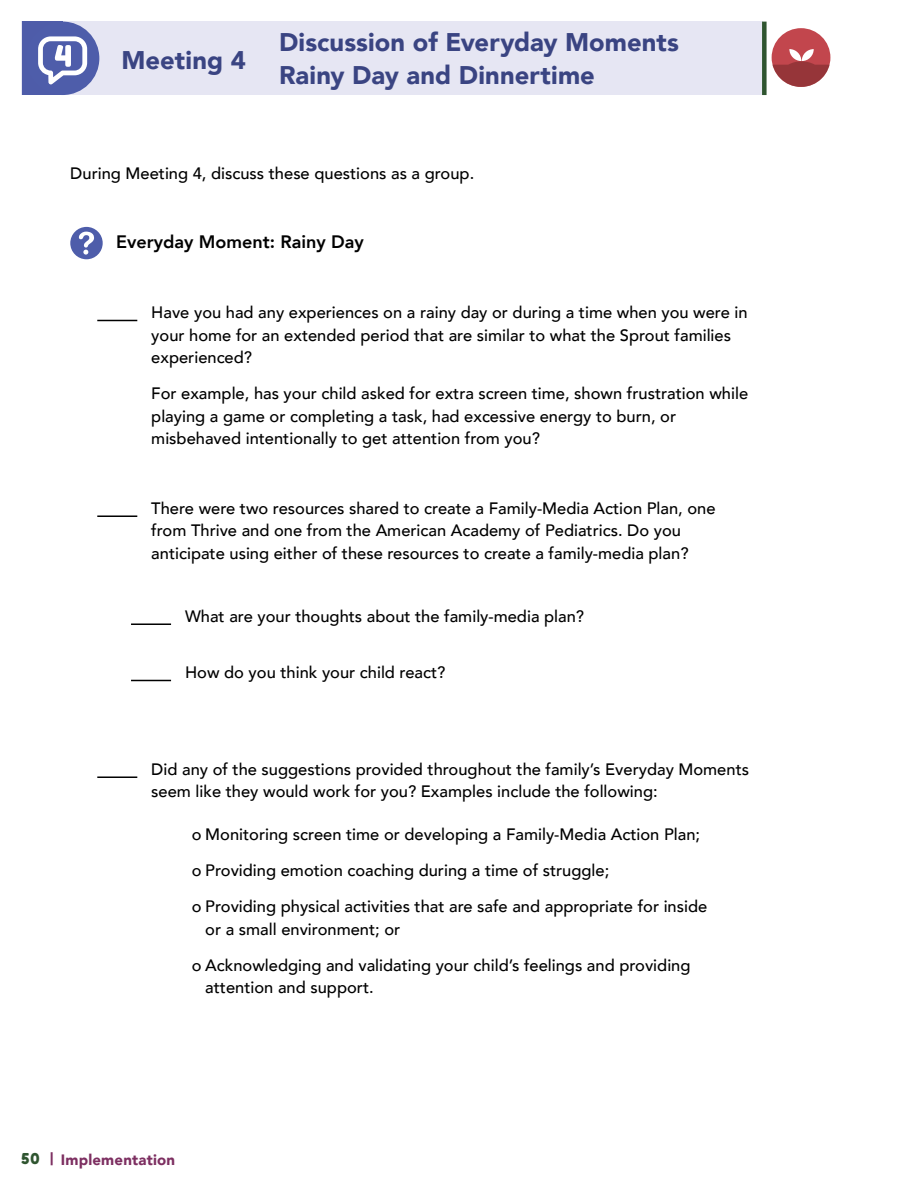
<style>
.page{position:relative;width:918px;height:1188px;background:#fff}
.page>*{position:absolute;margin:0;border:0;box-sizing:border-box;transform-origin:0 0}
.t1{font:900 25.5px "Avenir";letter-spacing:.005em;color:#3a4482}
.t2{font:800 18px "Avenir";color:#000}
.t3{font:500 16.5px/22.5px "Avenir";color:#000}
.t4{font:900 15px "Avenir";letter-spacing:.015em;color:#7d2f61}
.s1{font-family:"Fredoka One";font-weight:400;color:#2f5530}
.s2{font-size:13.05px}
</style>
<div class="page">
<div style="left:22px;top:22px;width:741px;height:73px;background:#e6e6f3"></div>
<div style="left:762px;top:24px;width:5px;height:69px;background:#2f5530"></div>
<div style="left:22px;top:22px;width:41px;height:73px;background:#4e5ca9"></div>
<div style="left:26px;top:22px;width:73px;height:73px;background:#4e5daa;border-radius:50%"></div>
<svg style="left:38px;top:36px;width:49px;height:48px"></svg>
<div style="left:772px;top:28px;width:58px;height:59px;background:#c2464d;border-radius:29px"></div>
<svg style="left:773px;top:49px;width:57px;height:38px"></svg>
<hr style="left:97px;top:320px;width:40px;height:1px;background:#000">
<hr style="left:97px;top:515px;width:40px;height:2px;background:#000">
<hr style="left:131px;top:623px;width:40px;height:2px;background:#000">
<hr style="left:131px;top:680px;width:40px;height:1px;background:#000">
<hr style="left:97px;top:776px;width:40px;height:2px;background:#000">
<div style="left:70px;top:227px;width:33px;height:32px;background:#4e5daa;border-radius:50%"></div>
<svg style="left:79px;top:232px;width:15px;height:23px"></svg>
<h1 class="t1" style="left:122px;top:38px;width:126px">Meeting 4</h1>
<h1 class="t1" style="left:279px;top:20px;width:401px">Discussion of Everyday Moments</h1>
<h1 class="t1" style="left:279px;top:53px;width:317px">Rainy Day and Dinnertime</h1>
<p class="t3" style="left:70px;top:161px;width:405px">During Meeting 4, discuss these questions as a group.</p>
<p class="t2" style="left:116px;top:228px;width:249px">Everyday Moment: Rainy Day</p>
<p class="t3" style="left:151px;top:300px;width:598px">Have you had any experiences on a rainy day or during a time when you were in your home for an extended period that are similar to what the Sprout families experienced?</p>
<p class="t3" style="left:151px;top:381px;width:598px">For example, has your child asked for extra screen time, shown frustration while playing a game or completing a task, had excessive energy to burn, or misbehaved intentionally to get attention from you?</p>
<p class="t3" style="left:151px;top:496px;width:566px">There were two resources shared to create a Family-Media Action Plan, one from Thrive and one from the American Academy of Pediatrics. Do you anticipate using either of these resources to create a family-media plan?</p>
<p class="t3" style="left:185px;top:604px;width:401px">What are your thoughts about the family-media plan?</p>
<p class="t3" style="left:185px;top:660px;width:262px">How do you think your child react?</p>
<p class="t3" style="left:151px;top:757px;width:599px">Did any of the suggestions provided throughout the family’s Everyday Moments seem like they would work for you? Examples include the following:</p>
<p class="t3" style="left:192px;top:815px;width:517px;line-height:36px">o Monitoring screen time or developing a Family-Media Action Plan; o Providing emotion coaching during a time of struggle;<br>o Providing physical activities that are safe and appropriate for inside</p>
<p class="t3" style="left:192px;top:910px;width:500px;line-height:36px;text-indent:13px">or a small environment; or<br>o Acknowledging and validating your child’s feelings and providing</p>
<p class="t3" style="left:205px;top:975px;width:170px">attention and support.</p>
<p class="t4" style="left:22px;top:1147px;width:155px"><span class="s1">50</span> <span class="s2">|</span> Implementation</p>
</div>
